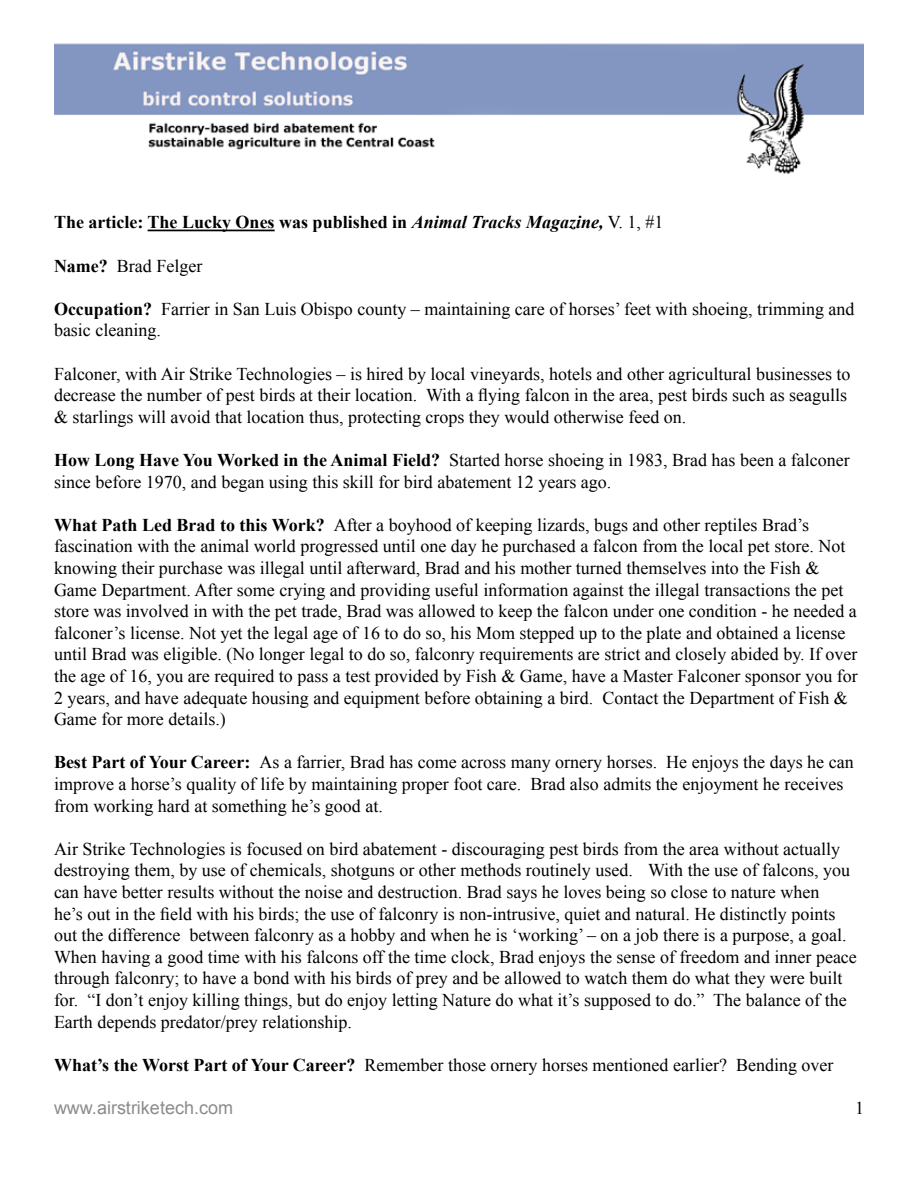
<style>
.page{position:relative;width:918px;height:1188px;background:#fff}
.page>*{position:absolute;margin:0;border:0;box-sizing:border-box;transform-origin:0 0}
.t1{font:18px/21.6px "Times New Roman";color:#000}
.t2{font:700 18px "Times New Roman";color:#000}
.t3{font:18px "Arial";color:#8a8c8e}
.s1{font-style:italic}
.s2{font-weight:400}
.s3{font-weight:700}
</style>
<div class="page">
<img style="left:54px;top:43px;width:810px;height:131px">
<hr style="left:148px;top:230px;width:127px;height:1px;background:#000">
<p class="t2" style="left:54px;top:210px;width:611px">The article: The Lucky Ones was published in <span class="s1">Animal Tracks Magazine,</span> <span class="s2">V. 1, #1</span></p>
<p class="t1" style="left:54px;top:255px;width:150px"><span class="s3">Name?</span> Brad Felger</p>
<p class="t1" style="left:54px;top:298px;width:802px"><span class="s3">Occupation?</span> Farrier in San Luis Obispo county – maintaining care of horses’ feet with shoeing, trimming and basic cleaning.</p>
<p class="t1" style="left:54px;top:363px;width:798px">Falconer, with Air Strike Technologies – is hired by local vineyards, hotels and other agricultural businesses to decrease the number of pest birds at their location. With a flying falcon in the area, pest birds such as seagulls &amp; starlings will avoid that location thus, protecting crops they would otherwise feed on.</p>
<p class="t1" style="left:54px;top:449px;width:797px"><span class="s3">How Long Have You Worked in the Animal Field?</span> Started horse shoeing in 1983, Brad has been a falconer since before 1970, and began using this skill for bird abatement 12 years ago.</p>
<p class="t1" style="left:54px;top:514px;width:805px"><span class="s3">What Path Led Brad to this Work?</span> After a boyhood of keeping lizards, bugs and other reptiles Brad’s fascination with the animal world progressed until one day he purchased a falcon from the local pet store. Not knowing their purchase was illegal until afterward, Brad and his mother turned themselves into the Fish &amp; Game Department. After some crying and providing useful information against the illegal transactions the pet store was involved in with the pet trade, Brad was allowed to keep the falcon under one condition - he needed a falconer’s license. Not yet the legal age of 16 to do so, his Mom stepped up to the plate and obtained a license until Brad was eligible. (No longer legal to do so, falconry requirements are strict and closely abided by. If over the age of 16, you are required to pass a test provided by Fish &amp; Game, have a Master Falconer sponsor you for 2 years, and have adequate housing and equipment before obtaining a bird. Contact the Department of Fish &amp; Game for more details.)</p>
<p class="t1" style="left:54px;top:751px;width:801px"><span class="s3">Best Part of Your Career:</span> As a farrier, Brad has come across many ornery horses. He enjoys the days he can improve a horse’s quality of life by maintaining proper foot care. Brad also admits the enjoyment he receives from working hard at something he’s good at.</p>
<p class="t1" style="left:54px;top:838px;width:804px">Air Strike Technologies is focused on bird abatement - discouraging pest birds from the area without actually destroying them, by use of chemicals, shotguns or other methods routinely used. With the use of falcons, you can have better results without the noise and destruction. Brad says he loves being so close to nature when<br>he’s out in the field with his birds; the use of falconry is non-intrusive, quiet and natural. He distinctly points out the difference between falconry as a hobby and when he is ‘working’ – on a job there is a purpose, a goal.<br>When having a good time with his falcons off the time clock, Brad enjoys the sense of freedom and inner peace through falconry; to have a bond with his birds of prey and be allowed to watch them do what they were built for. “I don’t enjoy killing things, but do enjoy letting Nature do what it’s supposed to do.” The balance of the Earth depends predator/prey relationship.</p>
<p class="t1" style="left:54px;top:1054px;width:781px"><span class="s3">What’s the Worst Part of Your Career?</span> Remember those ornery horses mentioned earlier? Bending over</p>
<p class="t3" style="left:54px;top:1096px;width:181px">www.airstriketech.com</p>
<p class="t1" style="left:855px;top:1097px;width:10px">1</p>
</div>
